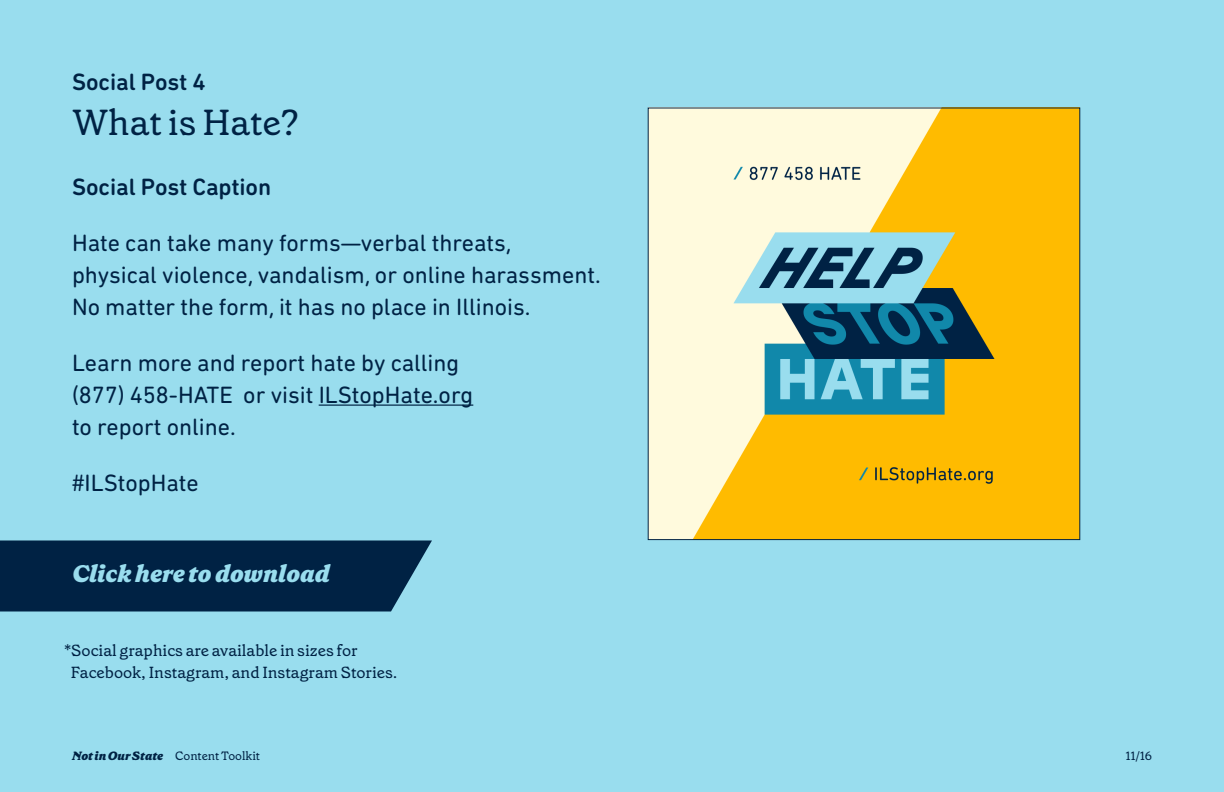
<style>
.page{position:relative;width:1224px;height:792px;background:#9de}
.page>*{position:absolute;margin:0;border:0;box-sizing:border-box;transform-origin:0 0}
.t1{font:36px "Grenette Pro";color:#024}
.t2{font:24px/32px "DIN Next Rounded LT Pro";color:#024}
.t3{font:500 24px "DIN Next Rounded LT Pro";color:#024}
.t4{font:italic 900 24px "Grenette Pro";color:#9de}
.t5{font:16px/22px "Grenette Pro";color:#024}
.t6{font:12px "Grenette Pro";color:#024}
.s1{font-weight:900;font-style:italic}
</style>
<div class="page">
<hr style="left:319px;top:405px;width:154px;height:1px;background:#024">
<div style="left:0;top:541px;width:432px;height:70px;background:#024"></div>
<img style="left:650px;top:110px;width:428px;height:428px">
<p class="t3" style="left:72px;top:68px;width:135px">Social Post 4</p>
<p class="t1" style="left:72px;top:99px;width:229px">What is Hate?</p>
<p class="t3" style="left:72px;top:173px;width:201px">Social Post Caption</p>
<p class="t2" style="left:72px;top:226px;width:530px">Hate can take many forms—verbal threats, physical violence, vandalism, or online harassment.<br>No matter the form, it has no place in Illinois.</p>
<p class="t2" style="left:72px;top:346px;width:403px">Learn more and report hate by calling (877) 458-HATE or visit ILStopHate.org to report online.</p>
<p class="t2" style="left:72px;top:466px;width:128px">#ILStopHate</p>
<p class="t4" style="left:72px;top:558px;width:259px">Click here to download</p>
<p class="t5" style="left:71px;top:639px;width:328px;text-indent:-7px">*Social graphics are available in sizes for<br>Facebook, Instagram, and Instagram Stories.</p>
<p class="t6" style="left:72px;top:748px;width:190px"><span class="s1">Not in Our State</span> Content Toolkit</p>
<p class="t6" style="left:1126px;top:748px;width:28px">11/16</p>
</div>
